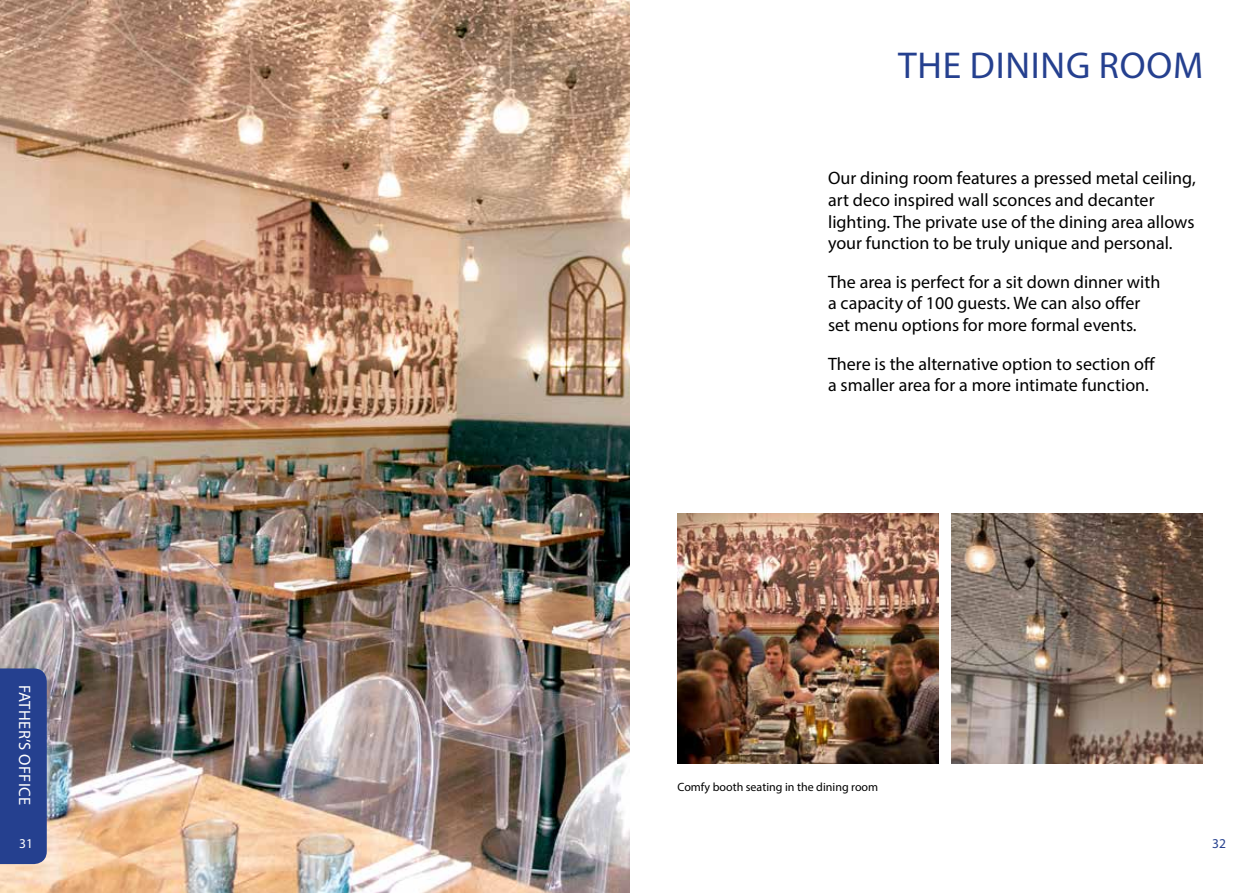
<style>
.page{position:relative;width:1259px;height:893px;background:#fff}
.page>*{position:absolute;margin:0;border:0;box-sizing:border-box;transform-origin:0 0}
.t1{font:37.5px "Myriad Pro";letter-spacing:.02em;color:#25408f}
.t2{font:18px/21.6px "Myriad Pro";color:#000}
.t3{font:16.5px "Myriad Pro";letter-spacing:.02em;color:#fff}
.t4{font:13.5px "Myriad Pro";color:#25408f}
.t5{font:13.5px "Myriad Pro";color:#fff}
.t6{font:12px "Myriad Pro";color:#000}
</style>
<div class="page">
<img style="left:0;top:0;width:629px;height:893px">
<div style="left:0;top:668px;width:47px;height:196px;background:#25408f"></div>
<img style="left:677px;top:513px;width:261px;height:250px">
<img style="left:951px;top:513px;width:251px;height:250px">
<p class="t3" style="left:35px;top:685px;width:121px;rotate:90deg">FATHER’S OFFICE</p>
<p class="t5" style="left:19px;top:835px;width:15px">31</p>
<h1 class="t1" style="left:898px;top:42px;width:307px">THE DINING ROOM</h1>
<p class="t2" style="left:828px;top:167px;width:369px">Our dining room features a pressed metal ceiling, art deco inspired wall sconces and decanter lighting. The private use of the dining area allows your function to be truly unique and personal.</p>
<p class="t2" style="left:828px;top:271px;width:334px">The area is perfect for a sit down dinner with a capacity of 100 guests. We can also offer set menu options for more formal events.</p>
<p class="t2" style="left:828px;top:352px;width:329px">There is the alternative option to section off a smaller area for a more intimate function.</p>
<p class="t6" style="left:677px;top:779px;width:202px">Comfy booth seating in the dining room</p>
<p class="t4" style="left:1212px;top:835px;width:15px">32</p>
</div>
